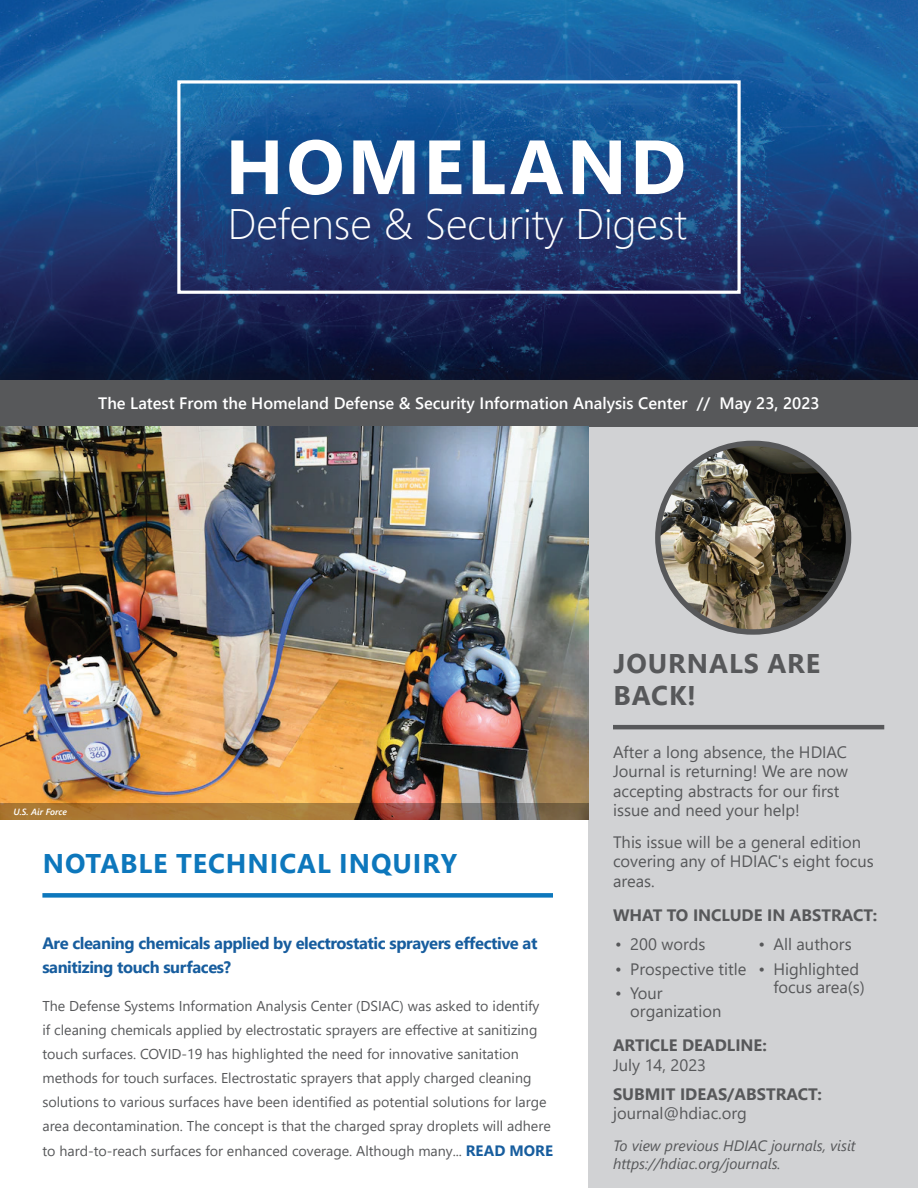
<style>
.page{position:relative;width:918px;height:1188px;background:#fff}
.page>*{position:absolute;margin:0;border:0;box-sizing:border-box;transform-origin:0 0}
.t1{font:700 76.5px "Segoe UI";letter-spacing:.035em;color:#fff}
.t2{font:300 42.6px "Segoe UI";color:#fff}
.t3{font:700 27px "Segoe UI";letter-spacing:.035em;color:#0d77bc}
.t4{font:700 27px/31.5px "Segoe UI";letter-spacing:.035em;color:#57585a}
.t5{font:16.5px/19.5px "Segoe UI";color:#57585a}
.t6{font:700 16.5px/24px "Segoe UI";letter-spacing:-.025em;color:#175d9e}
.t7{font:600 16.5px "Segoe UI";color:#fff}
.t8{font:700 16.5px "Segoe UI";color:#57585a}
.t9{font:italic 15px/18px "Segoe UI";color:#57585a}
.t10{font:14.25px/24px "Segoe UI";color:#57585a}
.t11{font:italic 600 9px "Segoe UI";color:#fff}
.s1{font-weight:700;font-size:15px;color:#175d9e}
</style>
<div class="page">
<img style="left:0;top:0;width:918px;height:380px">
<div style="left:588px;top:427px;width:330px;height:761px;background:#d1d2d4"></div>
<div style="left:0;top:380px;width:918px;height:47px;background:#57585a"></div>
<img style="left:0;top:427px;width:588px;height:376px">
<div style="left:42px;top:893px;width:511px;height:5px;background:#0d77bc"></div>
<svg style="left:0;top:803px;width:588px;height:17px;background:#936a3b"></svg>
<hr style="left:613px;top:725px;width:271px;height:4px;background:#57585a">
<img style="left:658px;top:443px;width:191px;height:189px;border-radius:94px">
<div style="left:655px;top:441px;width:196px;height:194px;border:5px solid #57585a;border-radius:94px"></div>
<div style="left:177px;top:80px;width:564px;height:214px;border:3px solid #fff"></div>
<h1 class="t1" style="left:225px;top:95px;width:462px">HOMELAND</h1>
<h2 class="t2" style="left:228px;top:184px;width:461px">Defense &amp; Security Digest</h2>
<p class="t7" style="left:98px;top:388px;width:723px">The Latest From the Homeland Defense &amp; Security Information Analysis Center // May 23, 2023</p>
<p class="t11" style="left:14px;top:803px;width:55px">U.S. Air Force</p>
<h3 class="t3" style="left:43px;top:838px;width:416px">NOTABLE TECHNICAL INQUIRY</h3>
<p class="t6" style="left:42px;top:930px;width:497px">Are cleaning chemicals applied by electrostatic sprayers effective at sanitizing touch surfaces?</p>
<p class="t10" style="left:42px;top:993px;width:510px">The Defense Systems Information Analysis Center (DSIAC) was asked to identify if cleaning chemicals applied by electrostatic sprayers are effective at sanitizing touch surfaces. COVID-19 has highlighted the need for innovative sanitation methods for touch surfaces. Electrostatic sprayers that apply charged cleaning solutions to various surfaces have been identified as potential solutions for large area decontamination. The concept is that the charged spray droplets will adhere</p>
<p class="t10" style="left:42px;top:1138px;width:512px">to hard-to-reach surfaces for enhanced coverage. Although many... <span class="s1">READ MORE</span></p>
<h3 class="t4" style="left:613px;top:646px;width:208px">JOURNALS ARE<br>BACK!</h3>
<p class="t5" style="left:613px;top:741px;width:237px">After a long absence, the HDIAC<br>Journal is returning! We are now accepting abstracts for our first issue and need your help!</p>
<p class="t5" style="left:613px;top:831px;width:262px">This issue will be a general edition covering any of HDIAC's eight focus areas.</p>
<p class="t8" style="left:613px;top:900px;width:266px">WHAT TO INCLUDE IN ABSTRACT:</p>
<p class="t5" style="left:615px;top:933px;width:92px">• 200 words</p>
<p class="t5" style="left:615px;top:958px;width:133px">• Prospective title</p>
<p class="t5" style="left:630px;top:983px;width:93px;line-height:18px;text-indent:-15px">• Your organization</p>
<p class="t5" style="left:758px;top:933px;width:95px">• All authors</p>
<p class="t5" style="left:773px;top:958px;width:93px;line-height:18px;text-indent:-15px">• Highlighted focus area(s)</p>
<p class="t8" style="left:613px;top:1030px;width:155px">ARTICLE DEADLINE:</p>
<p class="t5" style="left:613px;top:1053px;width:95px">July 14, 2023</p>
<p class="t8" style="left:613px;top:1078px;width:211px">SUBMIT IDEAS/ABSTRACT:</p>
<p class="t5" style="left:613px;top:1102px;width:136px">journal@hdiac.org</p>
<p class="t9" style="left:613px;top:1134px;width:244px">To view previous HDIAC journals, visit https://hdiac.org/journals.</p>
</div>
